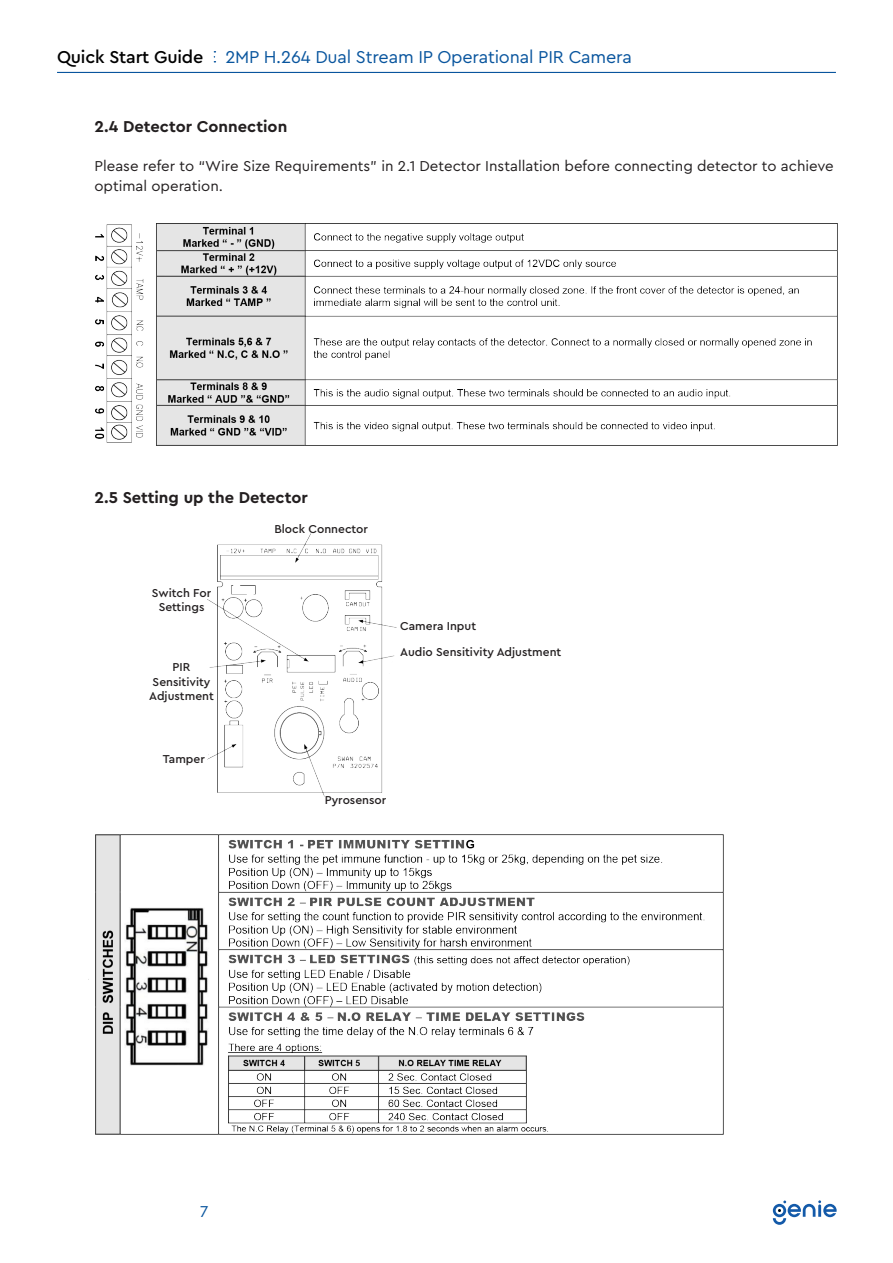
<style>
.page{position:relative;width:893px;height:1263px;background:#fff}
.page>*{position:absolute;margin:0;border:0;box-sizing:border-box;transform-origin:0 0}
.t1{font:18px "Cera Pro";letter-spacing:-.01em;color:#09559e}
.Sub_Section_Title{font:700 16.5px "Cera Pro";color:#231f20}
.t2{font:16.5px "Cera Pro";color:#09559e}
.t3{font:15px/19.5px "Cera Pro";color:#231f20}
.t4{font:500 12px/14.4px "Cera Pro";color:#231f20;text-align:center}
.s1{font-weight:500;color:#000}
</style>
<div class="page">
<hr style="left:57px;top:72px;width:779px;height:1px;background:#09559e">
<svg style="left:773px;top:1200px;width:64px;height:25px"></svg>
<img style="left:95px;top:223px;width:742px;height:222px">
<img style="left:207px;top:533px;width:190px;height:264px">
<img style="left:88px;top:834px;width:636px;height:300px">
<p class="t1" style="left:57px;top:45px;width:576px"><span class="s1">Quick Start Guide</span> 2MP H.264 Dual Stream IP Operational PIR Camera</p>
<p class="Sub_Section_Title" style="left:94px;top:116px;width:194px">2.4 Detector Connection</p>
<p class="t3" style="left:94px;top:156px;width:741px">Please refer to “Wire Size Requirements” in 2.1 Detector Installation before connecting detector to achieve optimal operation.</p>
<p class="Sub_Section_Title" style="left:94px;top:486px;width:215px">2.5 Setting up the Detector</p>
<p class="t4" style="left:274px;top:521px;width:95px">Block Connector</p>
<p class="t4" style="left:152px;top:585px;width:61px">Switch For<br>Settings</p>
<p class="t4" style="left:173px;top:659px;width:19px">PIR</p>
<p class="t4" style="left:153px;top:674px;width:59px">Sensitivity</p>
<p class="t4" style="left:149px;top:688px;width:66px">Adjustment</p>
<p class="t4" style="left:163px;top:751px;width:44px">Tamper</p>
<p class="t4" style="left:400px;top:618px;width:77px">Camera Input</p>
<p class="t4" style="left:400px;top:644px;width:163px">Audio Sensitivity Adjustment</p>
<p class="t4" style="left:325px;top:792px;width:63px">Pyrosensor</p>
<p class="t2" style="left:200px;top:1200px;width:10px">7</p>
</div>
